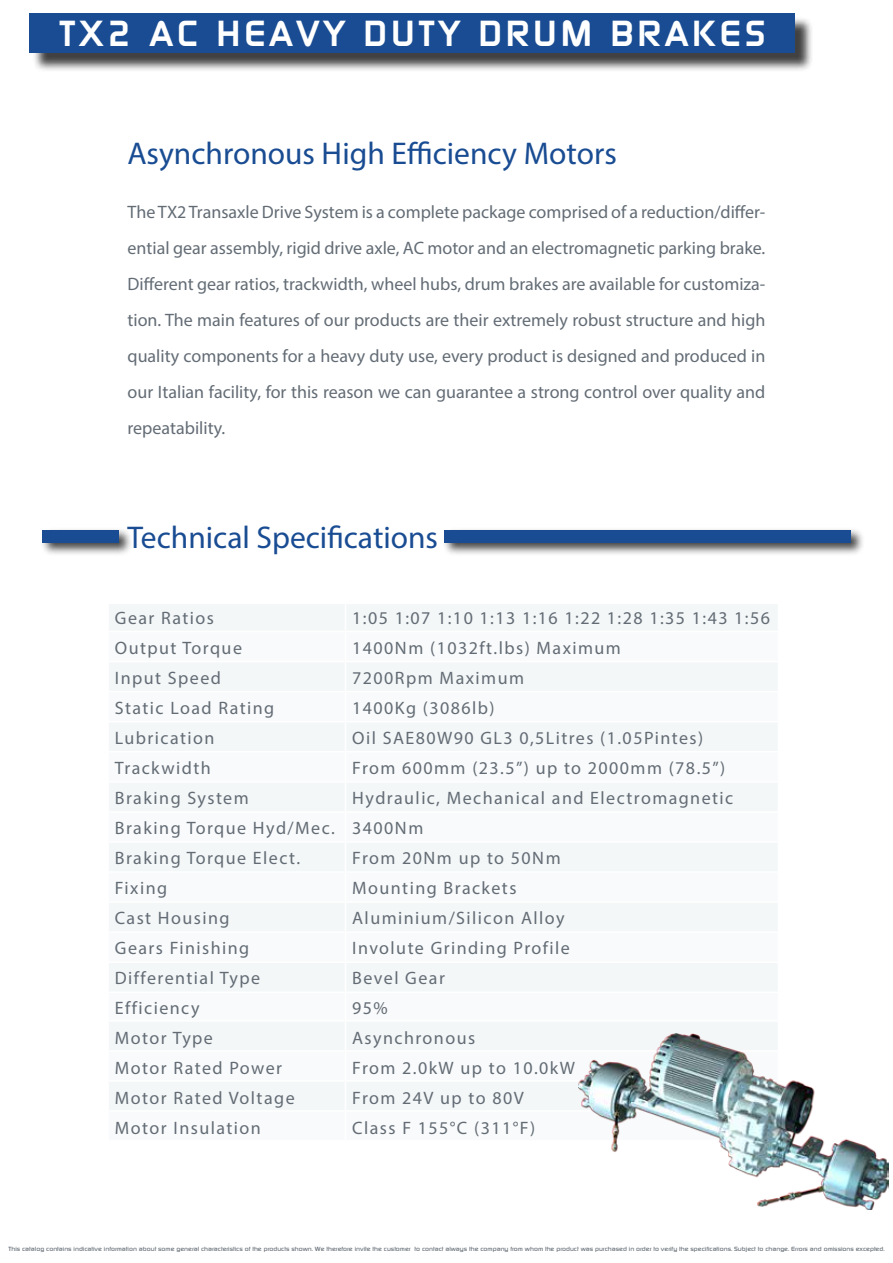
<style>
.page{position:relative;width:893px;height:1263px;background:#fff}
.page>*{position:absolute;margin:0;border:0;box-sizing:border-box;transform-origin:0 0}
.t1{font:700 36px "Modaerne";letter-spacing:.1em;color:#fff;scale:1.06 1}
.t2{font:31.5px "Myriad Pro";color:#194c92}
.t3{font:18px/36px "Myriad Pro";letter-spacing:.08em;color:#636c75;text-align:justify}
.t4{font:6px "Modaerne";color:#636c75;scale:1.18 1}
</style>
<div class="page">
<div style="left:109px;top:605px;width:668px;height:25px;background:#f4f7f8"></div>
<div style="left:109px;top:663px;width:668px;height:447px;background:#f4f7f8"></div>
<hr style="left:107px;top:691px;width:238px;height:1px;background:#fff">
<hr style="left:345px;top:691px;width:434px;height:1px;background:#fff">
<hr style="left:107px;top:721px;width:238px;height:1px;background:#fff">
<hr style="left:345px;top:721px;width:434px;height:1px;background:#fff">
<hr style="left:107px;top:751px;width:238px;height:1px;background:#fff">
<hr style="left:345px;top:751px;width:434px;height:1px;background:#fff">
<hr style="left:107px;top:781px;width:238px;height:1px;background:#fff">
<hr style="left:345px;top:781px;width:434px;height:1px;background:#fff">
<hr style="left:107px;top:811px;width:238px;height:2px;background:#fff">
<hr style="left:345px;top:811px;width:434px;height:2px;background:#fff">
<hr style="left:107px;top:841px;width:238px;height:2px;background:#fff">
<hr style="left:345px;top:841px;width:434px;height:2px;background:#fff">
<hr style="left:107px;top:871px;width:238px;height:2px;background:#fff">
<hr style="left:345px;top:871px;width:434px;height:2px;background:#fff">
<hr style="left:107px;top:901px;width:238px;height:2px;background:#fff">
<hr style="left:345px;top:901px;width:434px;height:2px;background:#fff">
<hr style="left:107px;top:931px;width:238px;height:2px;background:#fff">
<hr style="left:345px;top:931px;width:434px;height:2px;background:#fff">
<hr style="left:107px;top:961px;width:238px;height:2px;background:#fff">
<hr style="left:345px;top:961px;width:434px;height:2px;background:#fff">
<hr style="left:107px;top:991px;width:238px;height:2px;background:#fff">
<hr style="left:345px;top:991px;width:434px;height:2px;background:#fff">
<hr style="left:107px;top:1020px;width:238px;height:2px;background:#fff">
<hr style="left:345px;top:1020px;width:434px;height:2px;background:#fff">
<hr style="left:107px;top:1050px;width:238px;height:2px;background:#fff">
<hr style="left:345px;top:1050px;width:434px;height:2px;background:#fff">
<hr style="left:107px;top:1080px;width:238px;height:2px;background:#fff">
<hr style="left:345px;top:1080px;width:434px;height:2px;background:#fff">
<svg style="left:345px;top:605px;width:1px;height:505px"></svg>
<div style="left:32px;top:16px;width:782px;height:56px;background:#000;opacity:.75"></div>
<div style="left:30px;top:14px;width:765px;height:39px;background:#194c92"></div>
<div style="left:40px;top:527px;width:93px;height:30px;background:#000;opacity:.75"></div>
<div style="left:43px;top:530px;width:76px;height:12px;background:#194c92"></div>
<div style="left:442px;top:527px;width:422px;height:30px;background:#000;opacity:.75"></div>
<div style="left:444px;top:530px;width:406px;height:12px;background:#194c92"></div>
<img style="left:578px;top:1033px;width:311px;height:176px">
<h1 class="t1" style="left:60px;top:14px;width:667px">TX2 AC HEAVY DUTY DRUM BRAKES</h1>
<h2 class="t2" style="left:128px;top:134px;width:491px">Asynchronous High Efficiency Motors</h2>
<p class="t3" style="left:128px;top:193px;width:639px">The TX2 Transaxle Drive System is a complete package comprised of a reduction/differ&shy;ential gear assembly, rigid drive axle, AC motor and an electromagnetic parking brake.<br>Different gear ratios, trackwidth, wheel hubs, drum brakes are available for customiza&shy;tion. The main features of our products are their extremely robust structure and high quality components for a heavy duty use, every product is designed and produced in our Italian facility, for this reason we can guarantee a strong control over quality and repeatability.</p>
<h2 class="t2" style="left:128px;top:518px;width:312px">Technical Specifications</h2>
<p class="t3" style="left:115px;top:600px;width:101px">Gear Ratios</p>
<p class="t3" style="left:352px;top:600px;width:419px">1:05 1:07 1:10 1:13 1:16 1:22 1:28 1:35 1:43 1:56</p>
<p class="t3" style="left:115px;top:630px;width:129px">Output Torque</p>
<p class="t3" style="left:352px;top:630px;width:270px">1400Nm (1032ft.lbs) Maximum</p>
<p class="t3" style="left:115px;top:660px;width:108px">Input Speed</p>
<p class="t3" style="left:352px;top:660px;width:173px">7200Rpm Maximum</p>
<p class="t3" style="left:115px;top:690px;width:161px">Static Load Rating</p>
<p class="t3" style="left:352px;top:690px;width:144px">1400Kg (3086lb)</p>
<p class="t3" style="left:115px;top:720px;width:101px">Lubrication</p>
<p class="t3" style="left:352px;top:720px;width:352px">Oil SAE80W90 GL3 0,5Litres (1.05Pintes)</p>
<p class="t3" style="left:115px;top:750px;width:97px">Trackwidth</p>
<p class="t3" style="left:352px;top:750px;width:375px">From 600mm (23.5”) up to 2000mm (78.5”)</p>
<p class="t3" style="left:115px;top:780px;width:135px">Braking System</p>
<p class="t3" style="left:115px;top:783px;width:620px;line-height:30px;text-align:left;text-indent:237px">Hydraulic, Mechanical and Electromagnetic<br>Braking Torque Hyd/Mec. 3400Nm<br>Braking Torque Elect.</p>
<p class="t3" style="left:352px;top:840px;width:210px">From 20Nm up to 50Nm</p>
<p class="t3" style="left:115px;top:870px;width:54px">Fixing</p>
<p class="t3" style="left:352px;top:870px;width:166px">Mounting Brackets</p>
<p class="t3" style="left:115px;top:900px;width:116px">Cast Housing</p>
<p class="t3" style="left:352px;top:900px;width:214px">Aluminium/Silicon Alloy</p>
<p class="t3" style="left:115px;top:930px;width:136px">Gears Finishing</p>
<p class="t3" style="left:352px;top:930px;width:219px">Involute Grinding Profile</p>
<p class="t3" style="left:115px;top:960px;width:147px">Differential Type</p>
<p class="t3" style="left:352px;top:960px;width:94px">Bevel Gear</p>
<p class="t3" style="left:115px;top:990px;width:86px">Efficiency</p>
<p class="t3" style="left:352px;top:990px;width:37px">95%</p>
<p class="t3" style="left:115px;top:1020px;width:100px">Motor Type</p>
<p class="t3" style="left:352px;top:1020px;width:124px">Asynchronous</p>
<p class="t3" style="left:115px;top:1050px;width:169px">Motor Rated Power</p>
<p class="t3" style="left:352px;top:1050px;width:224px">From 2.0kW up to 10.0kW</p>
<p class="t3" style="left:115px;top:1080px;width:181px">Motor Rated Voltage</p>
<p class="t3" style="left:352px;top:1080px;width:173px">From 24V up to 80V</p>
<p class="t3" style="left:115px;top:1110px;width:147px">Motor Insulation</p>
<p class="t3" style="left:352px;top:1110px;width:184px">Class F 155°C (311°F)</p>
<p class="t4" style="left:9px;top:1246px;width:744px">This catalog contains indicative information about some general characteristics of the products shown. We therefore invite the customer to contact always the company from whom the product was purchased in order to verify the specifications. Subject to change. Errors and omissions excepted.</p>
</div>
